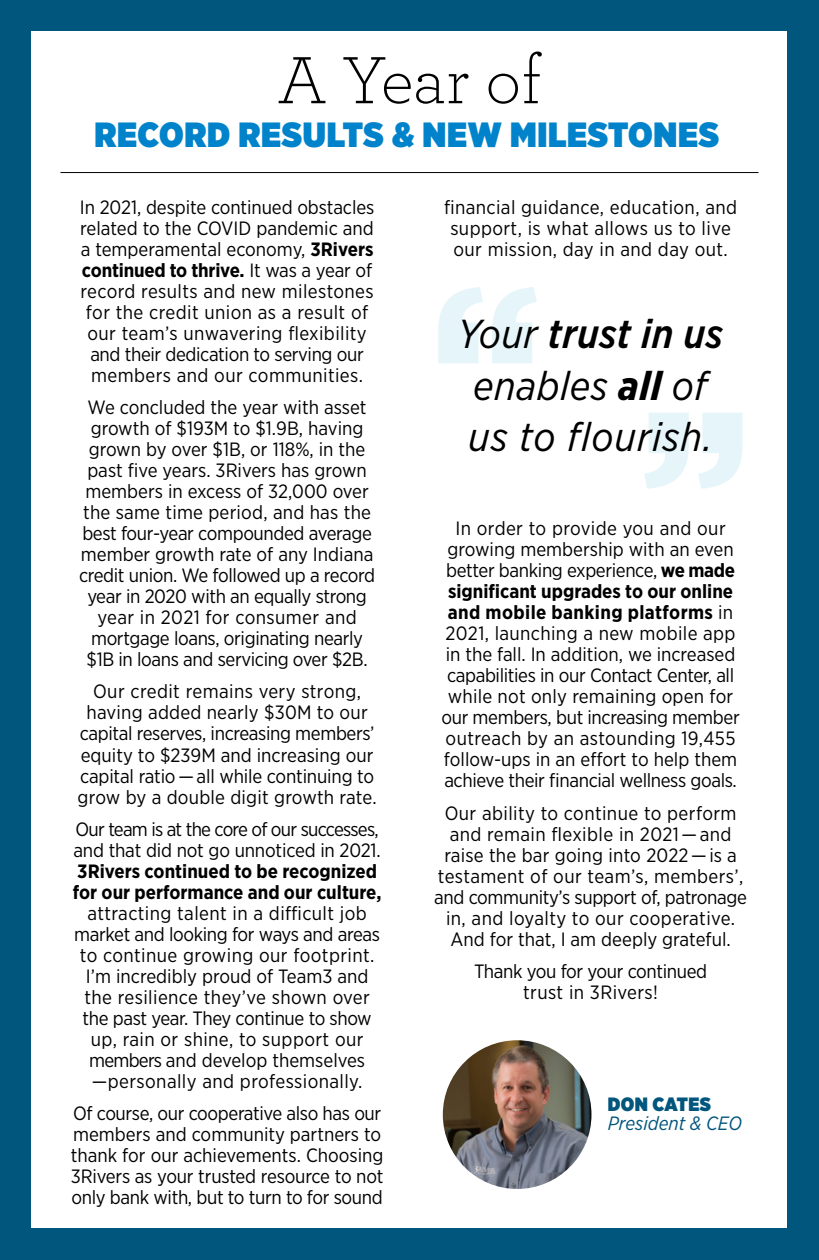
<style>
.page{position:relative;width:819px;height:1260px;background:#00567d}
.page>*{position:absolute;margin:0;border:0;box-sizing:border-box;transform-origin:0 0}
.t1{font:900 220.5px "Gotham Narrow";color:#97d8eb}
.t2{font:300 70px "Archer";letter-spacing:-.005em;color:#000}
.t3{font:italic 40.43px/51.4px "Gotham Narrow";letter-spacing:.02em;color:#000}
.t4{font:900 35px "Gotham Narrow";letter-spacing:.02em;color:#0083ca}
.t5{font:19.25px/21px "Gotham Narrow";color:#000;text-align:center}
.t6{font:19.25px/21px "Gotham Narrow";letter-spacing:-.02em;color:#000;text-align:center}
.t7{font:19.25px/21px "Gotham Narrow";letter-spacing:.02em;color:#000;text-align:center}
.t8{font:19.25px/21px "Gotham Narrow";letter-spacing:-.04em;color:#000}
.t9{font:700 19.25px/21px "Gotham Narrow";color:#000}
.t10{font:italic 19.25px "Gotham Narrow";color:#00567d}
.t11{font:900 19.25px "Gotham Narrow";letter-spacing:.02em;color:#00567d}
.s1{font-weight:700}
.s2{font-weight:500}
</style>
<div class="page">
<div style="left:32px;top:32px;width:756px;height:1196px;background:#fff"></div>
<img style="left:443px;top:1040px;width:149px;height:149px;border-radius:74px">
<hr style="left:60px;top:172px;width:699px;height:1px;background:#000">
<h2 class="t2" style="left:277px;top:34px;width:266px">A Year of</h2>
<h3 class="t4" style="left:94px;top:111px;width:626px">RECORD RESULTS &amp; NEW MILESTONES</h3>
<p class="t5" style="left:80px;top:196px;width:296px">In 2021, despite continued obstacles related to the COVID pandemic and a temperamental economy, <span class="s1">3Rivers continued to thrive.</span> It was a year of record results and new milestones for the credit union as a result of our team’s unwavering flexibility and their dedication to serving our members and our communities.</p>
<p class="t6" style="left:79px;top:396px;width:298px">We concluded the year with asset growth of $193M to $1.9B, having grown by over $1B, or 118%, in the past five years. 3Rivers has grown members in excess of 32,000 over the same time period, and has the best four-year compounded average member growth rate of any Indiana credit union. We followed up a record year in 2020 with an equally strong year in 2021 for consumer and mortgage loans, originating nearly $1B in loans and servicing over $2B.</p>
<p class="t5" style="left:78px;top:681px;width:301px">Our credit remains very strong, having added nearly $30M to our capital reserves, increasing members’ equity to $239M and increasing our capital ratio — all while continuing to grow by a double digit growth rate.</p>
<p class="t8" style="left:73px;top:818px;width:309px">Our team is at the core of our successes, and that did not go unnoticed in 2021.</p>
<p class="t9" style="left:73px;top:860px;width:310px">3Rivers continued to be recognized for our performance and our culture,</p>
<p class="t5" style="left:74px;top:902px;width:307px">attracting talent in a difficult job market and looking for ways and areas to continue growing our footprint.<br>I’m incredibly proud of Team3 and the resilience they’ve shown over the past year. They continue to show up, rain or shine, to support our members and develop themselves —personally and professionally.</p>
<p class="t5" style="left:71px;top:1103px;width:314px;text-align:justify">Of course, our cooperative also has our members and community partners to thank for our achievements. Choosing 3Rivers as your trusted resource to not only bank with, but to turn to for sound</p>
<p class="t7" style="left:444px;top:196px;width:295px">financial guidance, education, and support, is what allows us to live our mission, day in and day out.</p>
<h1 class="t1" style="left:430px;top:219px;width:113px">“</h1>
<h3 class="t3" style="left:458px;top:308px;width:267px">Your <span class="s2">trust in us </span>enables <span class="s1">all</span> of us to flourish.</h3>
<h1 class="t1" style="left:639px;top:344px;width:113px">”</h1>
<p class="t5" style="left:441px;top:518px;width:300px">In order to provide you and our growing membership with an even better banking experience, <span class="s1">we made significant upgrades to our online and mobile banking platforms</span> in 2021, launching a new mobile app in the fall. In addition, we increased capabilities in our Contact Center, all while not only remaining open for our members, but increasing member outreach by an astounding 19,455 follow-ups in an effort to help them achieve their financial wellness goals.</p>
<p class="t5" style="left:434px;top:802px;width:314px">Our ability to continue to perform and remain flexible in 2021 — and raise the bar going into 2022 — is a testament of our team’s, members’, and community’s support of, patronage in, and loyalty to our cooperative.<br>And for that, I am deeply grateful.</p>
<p class="t6" style="left:474px;top:960px;width:235px">Thank you for your continued trust in 3Rivers!</p>
<p class="t11" style="left:608px;top:1091px;width:105px">DON CATES</p>
<p class="t10" style="left:608px;top:1112px;width:136px">President &amp; CEO</p>
</div>
